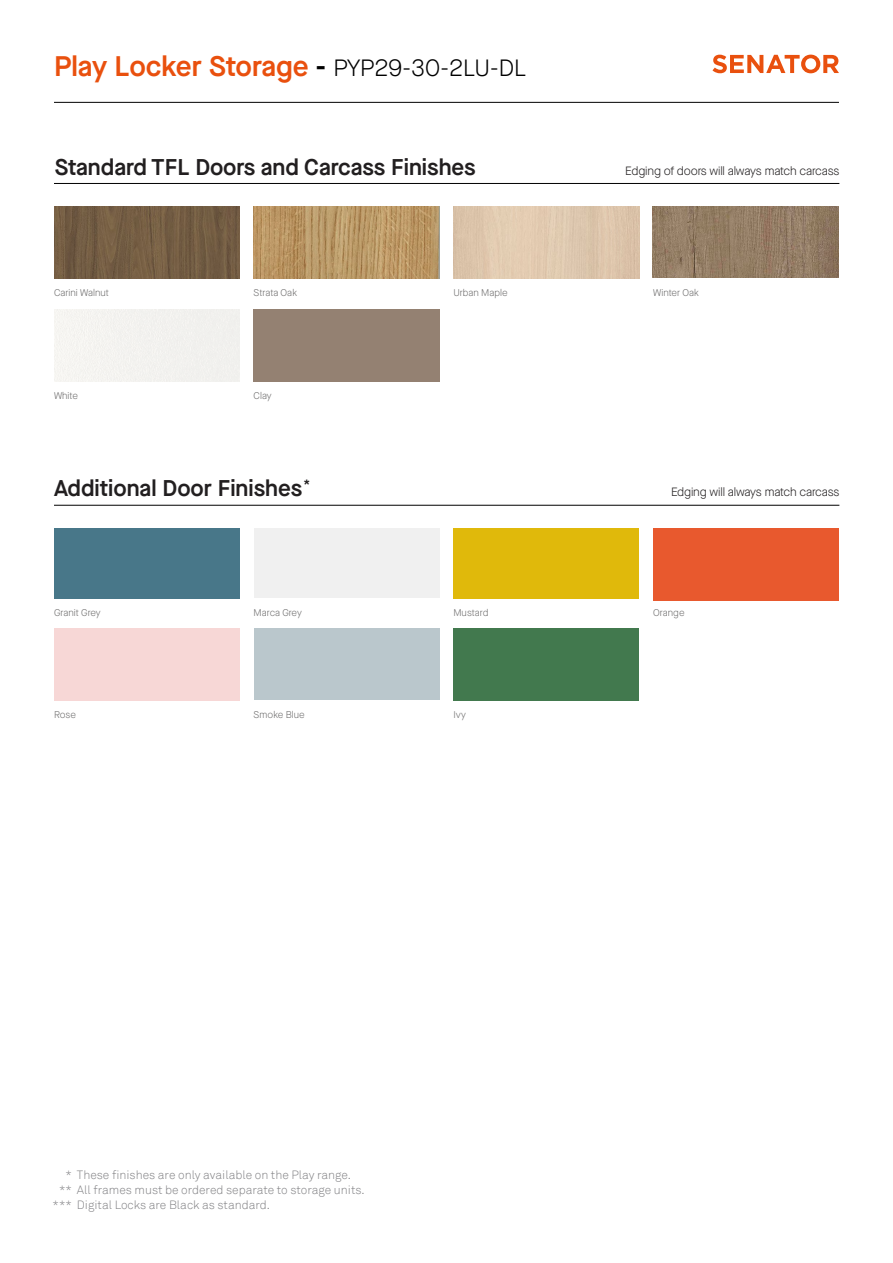
<style>
.page{position:relative;width:893px;height:1263px;background:#fff}
.page>*{position:absolute;margin:0;border:0;box-sizing:border-box;transform-origin:0 0}
.t1{font:600 28.35px "Maison Neue";color:#e9500e}
.t2{font:600 22.8px "Maison Neue";color:#221f20}
.t3{font:600 13.5px "Maison Neue";color:#221f20}
.t4{font:300 12px "Akkurat";color:#808083}
.t5{font:300 12px "Maison Neue";letter-spacing:-.01em;color:#221f20}
.t6{font:300 9.75px "Maison Neue";letter-spacing:.005em;color:#706f6f}
.s1{color:#000}
.s2{font-weight:300;font-size:23.55px;color:#000}
</style>
<div class="page">
<svg style="left:712px;top:55px;width:127px;height:18px"></svg>
<hr style="left:54px;top:102px;width:785px;height:1px;background:#000">
<img style="left:254px;top:206px;width:185px;height:73px">
<img style="left:54px;top:206px;width:186px;height:73px">
<div style="left:254px;top:528px;width:185px;height:70px;background:#f0f0f0"></div>
<div style="left:254px;top:628px;width:185px;height:72px;background:#bac7cc"></div>
<div style="left:453px;top:628px;width:186px;height:73px;background:#42794e"></div>
<div style="left:453px;top:528px;width:186px;height:70px;background:#e0b90b"></div>
<div style="left:653px;top:528px;width:186px;height:72px;background:#e8592e"></div>
<div style="left:54px;top:528px;width:186px;height:70px;background:#487789"></div>
<div style="left:54px;top:628px;width:186px;height:72px;background:#f7d7d6"></div>
<img style="left:453px;top:206px;width:186px;height:73px">
<hr style="left:54px;top:505px;width:785px;height:1px;background:#000">
<hr style="left:54px;top:183px;width:785px;height:1px;background:#000">
<img style="left:653px;top:206px;width:185px;height:72px">
<h1 class="t1" style="left:54px;top:46px;width:474px">Play Locker Storage <span class="s1">-</span> <span class="s2">PYP29-30-2LU-DL</span></h1>
<h2 class="t2" style="left:55px;top:151px;width:422px">Standard TFL Doors and Carcass Finishes</h2>
<p class="t5" style="left:625px;top:163px;width:216px">Edging of doors will always match carcass</p>
<p class="t6" style="left:54px;top:287px;width:57px">Carini Walnut</p>
<p class="t6" style="left:254px;top:287px;width:45px">Strata Oak</p>
<p class="t6" style="left:453px;top:287px;width:56px">Urban Maple</p>
<p class="t6" style="left:653px;top:287px;width:47px">Winter Oak</p>
<p class="t6" style="left:54px;top:389px;width:26px">White</p>
<p class="t6" style="left:254px;top:389px;width:20px">Clay</p>
<h2 class="t2" style="left:54px;top:472px;width:250px">Additional Door Finishes</h2>
<p class="t5" style="left:671px;top:484px;width:170px">Edging will always match carcass</p>
<p class="t3" style="left:303px;top:475px;width:8px">*</p>
<p class="t6" style="left:453px;top:606px;width:36px">Mustard</p>
<p class="t6" style="left:54px;top:606px;width:48px">Granit Grey</p>
<p class="t6" style="left:653px;top:606px;width:33px">Orange</p>
<p class="t6" style="left:254px;top:606px;width:50px">Marca Grey</p>
<p class="t6" style="left:54px;top:708px;width:24px">Rose</p>
<p class="t6" style="left:254px;top:708px;width:53px">Smoke Blue</p>
<p class="t6" style="left:453px;top:708px;width:14px">Ivy</p>
<p class="t4" style="left:65px;top:1168px;width:287px">* These finishes are only available on the Play range.</p>
<p class="t4" style="left:59px;top:1183px;width:307px">** All frames must be ordered separate to storage units.</p>
<p class="t4" style="left:53px;top:1198px;width:219px">*** Digital Locks are Black as standard.</p>
</div>
